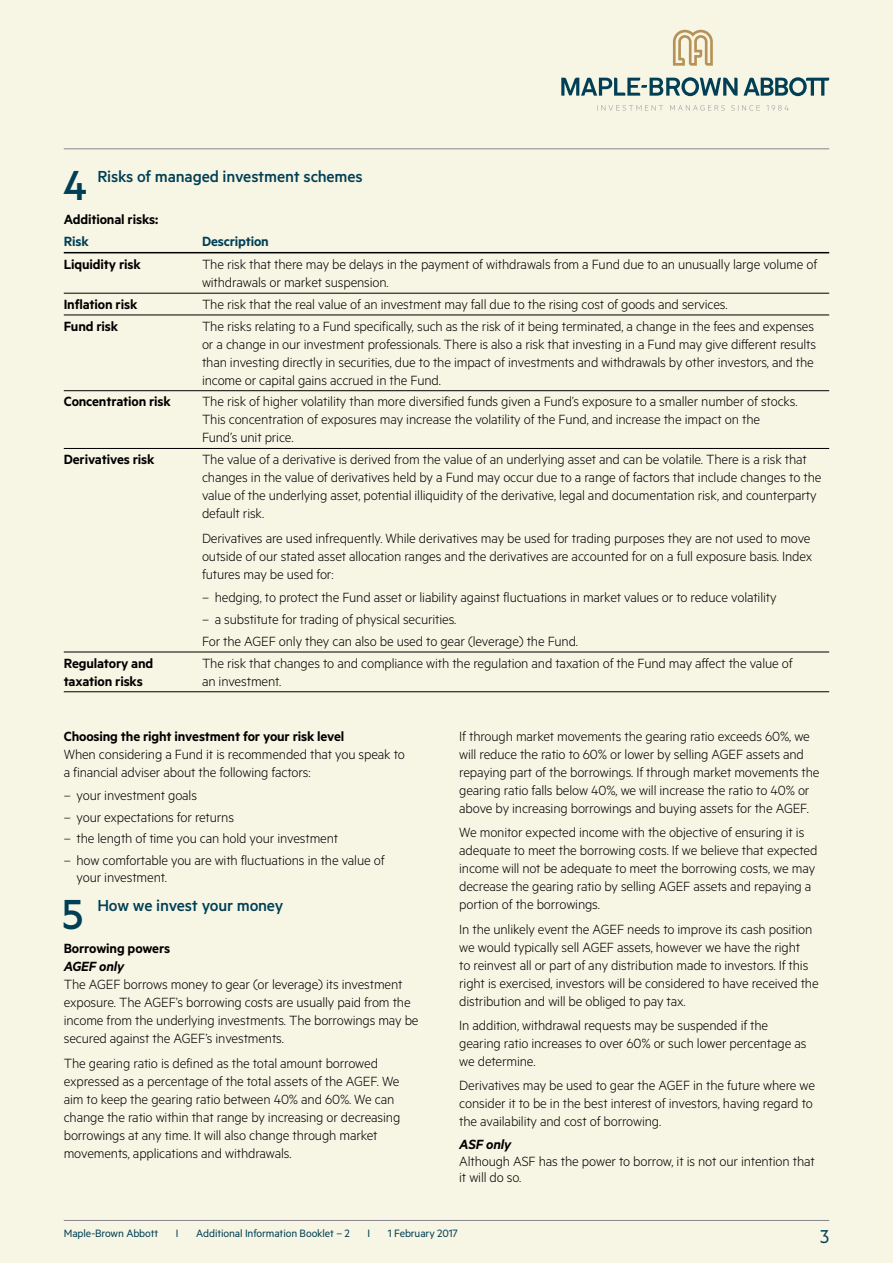
<style>
.page{position:relative;width:893px;height:1263px;background:#f7f5e4}
.page>*{position:absolute;margin:0;border:0;box-sizing:border-box;transform-origin:0 0}
.t1{font:500 47.25px "Metric";color:#003f55}
.t2{font:21px "Metric";color:#003f55}
.t3{font:500 18px "Metric";letter-spacing:-.01em;color:#003f55}
.t4{font:300 15px/18px "Metric";letter-spacing:-.01em;color:#000}
.t5{font:600 15px/18px "Metric";letter-spacing:-.01em;color:#000}
.t6{font:600 15px "Metric";letter-spacing:-.01em;color:#003f55}
.t7{font:italic 600 15px "Metric";letter-spacing:-.01em;color:#000}
.t8{font:12px "Metric";letter-spacing:-.01em;color:#003f55}
</style>
<div class="page">
<hr style="left:64px;top:1220px;width:765px;height:1px;background:#8c858e">
<hr style="left:64px;top:148px;width:765px;height:1px;background:#8c858e">
<svg style="left:561px;top:77px;width:268px;height:19px"></svg>
<svg style="left:597px;top:105px;width:191px;height:6px"></svg>
<svg style="left:673px;top:30px;width:40px;height:36px"></svg>
<hr style="left:202px;top:691px;width:627px;height:1px;background:#000">
<hr style="left:202px;top:293px;width:627px;height:1px;background:#000">
<hr style="left:64px;top:315px;width:138px;height:1px;background:#000">
<hr style="left:202px;top:315px;width:627px;height:1px;background:#000">
<hr style="left:64px;top:390px;width:138px;height:1px;background:#000">
<hr style="left:202px;top:390px;width:627px;height:1px;background:#000">
<hr style="left:64px;top:448px;width:138px;height:1px;background:#000">
<hr style="left:202px;top:448px;width:627px;height:1px;background:#000">
<hr style="left:64px;top:652px;width:138px;height:1px;background:#000">
<hr style="left:202px;top:652px;width:627px;height:1px;background:#000">
<hr style="left:64px;top:691px;width:138px;height:1px;background:#000">
<hr style="left:64px;top:293px;width:138px;height:1px;background:#000">
<hr style="left:64px;top:252px;width:138px;height:1px;background:#000">
<hr style="left:202px;top:252px;width:627px;height:1px;background:#000">
<h1 class="t1" style="left:63px;top:158px;width:26px">4</h1>
<p class="t3" style="left:97px;top:166px;width:267px">Risks of managed investment schemes</p>
<p class="t5" style="left:64px;top:210px;width:96px">Additional risks:</p>
<p class="t6" style="left:64px;top:233px;width:26px">Risk</p>
<p class="t6" style="left:202px;top:233px;width:68px">Description</p>
<p class="t5" style="left:64px;top:255px;width:78px">Liquidity risk</p>
<p class="t4" style="left:202px;top:255px;width:617px">The risk that there may be delays in the payment of withdrawals from a Fund due to an unusually large volume of withdrawals or market suspension.</p>
<p class="t5" style="left:64px;top:295px;width:75px">Inflation risk</p>
<p class="t4" style="left:202px;top:295px;width:527px">The risk that the real value of an investment may fall due to the rising cost of goods and services.</p>
<p class="t5" style="left:64px;top:317px;width:56px">Fund risk</p>
<p class="t4" style="left:202px;top:316px;width:616px">The risks relating to a Fund specifically, such as the risk of it being terminated, a change in the fees and expenses or a change in our investment professionals. There is also a risk that investing in a Fund may give different results than investing directly in securities, due to the impact of investments and withdrawals by other investors, and the income or capital gains accrued in the Fund.</p>
<p class="t5" style="left:64px;top:392px;width:109px">Concentration risk</p>
<p class="t4" style="left:202px;top:392px;width:597px">The risk of higher volatility than more diversified funds given a Fund’s exposure to a smaller number of stocks.<br>This concentration of exposures may increase the volatility of the Fund, and increase the impact on the<br>Fund’s unit price.</p>
<p class="t5" style="left:64px;top:450px;width:92px">Derivatives risk</p>
<p class="t4" style="left:202px;top:450px;width:621px">The value of a derivative is derived from the value of an underlying asset and can be volatile. There is a risk that changes in the value of derivatives held by a Fund may occur due to a range of factors that include changes to the value of the underlying asset, potential illiquidity of the derivative, legal and documentation risk, and counterparty default risk.</p>
<p class="t4" style="left:202px;top:528px;width:612px;text-align:justify">Derivatives are used infrequently. While derivatives may be used for trading purposes they are not used to move outside of our stated asset allocation ranges and the derivatives are accounted for on a full exposure basis. Index futures may be used for:</p>
<p class="t4" style="left:202px;top:588px;width:576px">– hedging, to protect the Fund asset or liability against fluctuations in market values or to reduce volatility</p>
<p class="t4" style="left:202px;top:607px;width:377px;line-height:22.2px">– a substitute for trading of physical securities.<br>For the AGEF only they can also be used to gear (leverage) the Fund.</p>
<p class="t5" style="left:64px;top:654px;width:91px">Regulatory and taxation risks</p>
<p class="t4" style="left:202px;top:653px;width:592px">The risk that changes to and compliance with the regulation and taxation of the Fund may affect the value of an investment.</p>
<p class="t5" style="left:64px;top:727px;width:282px">Choosing the right investment for your risk level</p>
<p class="t4" style="left:64px;top:744px;width:343px">When considering a Fund it is recommended that you speak to a financial adviser about the following factors:</p>
<p class="t4" style="left:64px;top:786px;width:135px">– your investment goals</p>
<p class="t4" style="left:64px;top:807px;width:172px">– your expectations for returns</p>
<p class="t4" style="left:64px;top:829px;width:276px">– the length of time you can hold your investment</p>
<p class="t4" style="left:77px;top:851px;width:309px;line-height:17.2px;text-indent:-13px">– how comfortable you are with fluctuations in the value of your investment.</p>
<h1 class="t1" style="left:62px;top:886px;width:23px">5</h1>
<p class="t3" style="left:97px;top:895px;width:187px">How we invest your money</p>
<p class="t5" style="left:64px;top:939px;width:108px">Borrowing powers</p>
<p class="t7" style="left:64px;top:958px;width:62px">AGEF only</p>
<p class="t4" style="left:64px;top:975px;width:356px">The AGEF borrows money to gear (or leverage) its investment exposure. The AGEF’s borrowing costs are usually paid from the income from the underlying investments. The borrowings may be secured against the AGEF’s investments.</p>
<p class="t4" style="left:64px;top:1053px;width:338px">The gearing ratio is defined as the total amount borrowed expressed as a percentage of the total assets of the AGEF. We aim to keep the gearing ratio between 40% and 60%. We can change the ratio within that range by increasing or decreasing borrowings at any time. It will also change through market movements, applications and withdrawals.</p>
<p class="t4" style="left:459px;top:726px;width:362px">If through market movements the gearing ratio exceeds 60%, we will reduce the ratio to 60% or lower by selling AGEF assets and repaying part of the borrowings. If through market movements the gearing ratio falls below 40%, we will increase the ratio to 40% or above by increasing borrowings and buying assets for the AGEF.</p>
<p class="t4" style="left:459px;top:823px;width:360px">We monitor expected income with the objective of ensuring it is adequate to meet the borrowing costs. If we believe that expected income will not be adequate to meet the borrowing costs, we may decrease the gearing ratio by selling AGEF assets and repaying a portion of the borrowings.</p>
<p class="t4" style="left:459px;top:919px;width:361px">In the unlikely event the AGEF needs to improve its cash position we would typically sell AGEF assets, however we have the right<br>to reinvest all or part of any distribution made to investors. If this right is exercised, investors will be considered to have received the distribution and will be obliged to pay tax.</p>
<p class="t4" style="left:459px;top:1016px;width:349px">In addition, withdrawal requests may be suspended if the gearing ratio increases to over 60% or such lower percentage as we determine.</p>
<p class="t4" style="left:459px;top:1076px;width:357px">Derivatives may be used to gear the AGEF in the future where we consider it to be in the best interest of investors, having regard to the availability and cost of borrowing.</p>
<p class="t7" style="left:459px;top:1135px;width:54px">ASF only</p>
<p class="t4" style="left:459px;top:1152px;width:357px;line-height:16.5px">Although ASF has the power to borrow, it is not our intention that it will do so.</p>
<p class="t8" style="left:64px;top:1226px;width:96px">Maple-Brown Abbott</p>
<p class="t8" style="left:176px;top:1226px;width:4px">I</p>
<p class="t8" style="left:196px;top:1226px;width:155px">Additional Information Booklet – 2</p>
<p class="t8" style="left:367px;top:1226px;width:4px">I</p>
<p class="t8" style="left:388px;top:1226px;width:72px">1 February 2017</p>
<h2 class="t2" style="left:820px;top:1224px;width:11px">3</h2>
</div>
